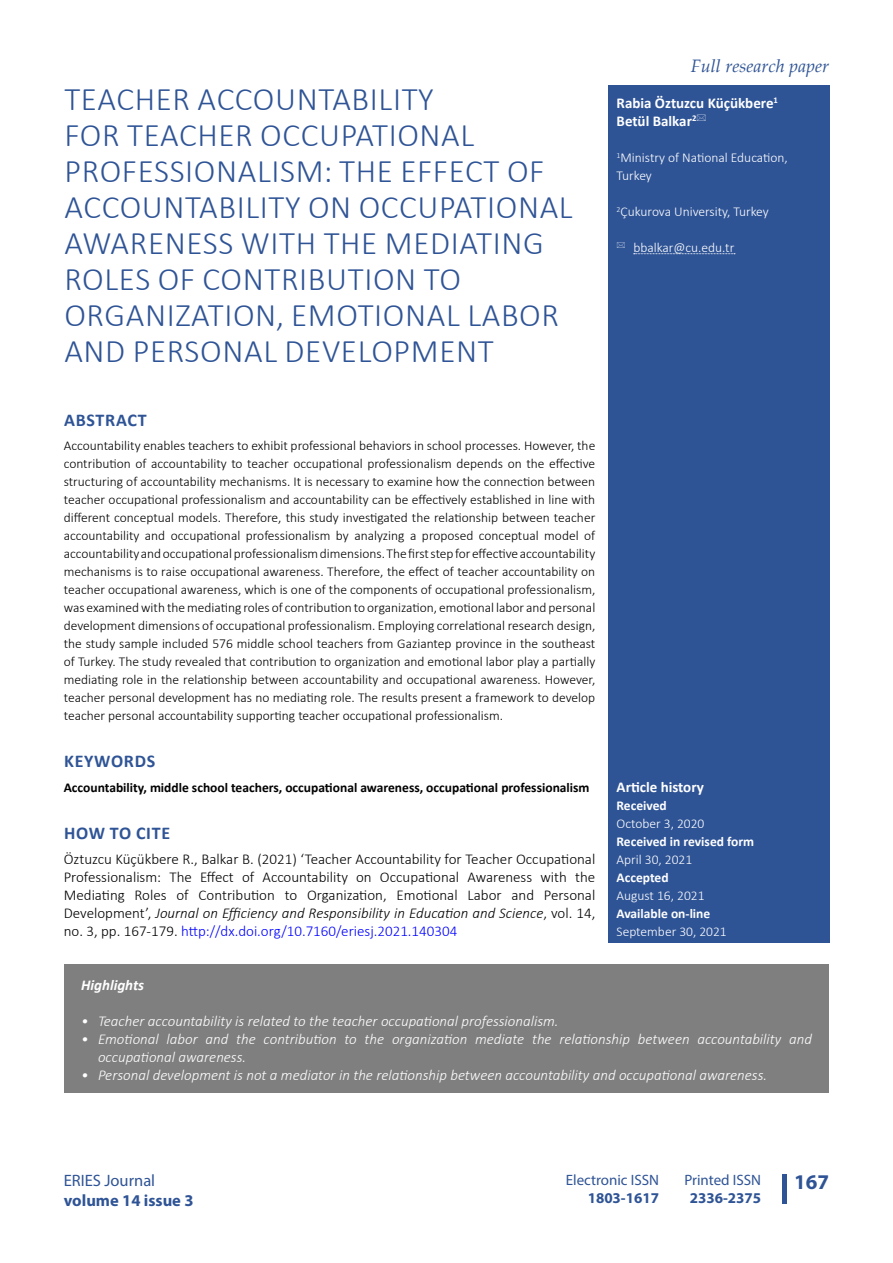
<style>
.page{position:relative;width:893px;height:1263px;background:#fff}
.page>*{position:absolute;margin:0;border:0;box-sizing:border-box;transform-origin:0 0}
.t1{font:300 33px/36px "Calibri";letter-spacing:.02em;color:#2f5496}
.t2{font:700 21px "Myriad Pro";color:#2f5496}
.t3{font:700 18px "Calibri";letter-spacing:.04em;color:#2f5496}
.t4{font:italic 18px "Palatino Linotype";color:#2f5496}
.t5{font:700 16.5px "Myriad Pro";color:#2f5496}
.t6{font:16.5px "Myriad Pro";color:#2f5496}
.t7{font:300 15px/18px "Calibri";color:#000;text-align:justify}
.t8{font:italic 300 15px/18px "Calibri";color:#fff}
.t9{font:700 15px/18px "Calibri";color:#fff}
.t10{font:15px "Myriad Pro";color:#2f5496}
.t11{font:700 15px "Myriad Pro";color:#2f5496}
.t12{font:italic 700 15px "Calibri";color:#fff}
.t13{font:300 13.5px/18px "Calibri";color:#000;text-align:justify}
.t14{font:300 13.5px/18px "Calibri";color:#fff}
.t15{font:700 13.5px "Calibri";color:#000}
.t16{font:700 13.5px "Calibri";color:#fff}
.s1{font-style:italic}
.s2{color:#00f}
</style>
<div class="page">
<div style="left:782px;top:1174px;width:5px;height:29px;background:#2f5496"></div>
<div style="left:608px;top:85px;width:221px;height:858px;background:#2f5496"></div>
<svg style="left:634px;top:253px;width:101px;height:1px"></svg>
<div style="left:64px;top:964px;width:765px;height:129px;background:#7f7f7f"></div>
<h1 class="t1" style="left:64px;top:81px;width:510px">TEACHER ACCOUNTABILITY<br>FOR TEACHER OCCUPATIONAL<br>PROFESSIONALISM: THE EFFECT OF<br>ACCOUNTABILITY ON OCCUPATIONAL<br>AWARENESS WITH THE MEDIATING<br>ROLES OF CONTRIBUTION TO<br>ORGANIZATION, EMOTIONAL LABOR<br>AND PERSONAL DEVELOPMENT</h1>
<h3 class="t3" style="left:64px;top:407px;width:84px">ABSTRACT</h3>
<p class="t13" style="left:64px;top:436px;width:533px">Accountability enables teachers to exhibit professional behaviors in school processes. However, the contribution of accountability to teacher occupational professionalism depends on the effective structuring of accountability mechanisms. It is necessary to examine how the connection between teacher occupational professionalism and accountability can be effectively established in line with different conceptual models. Therefore, this study investigated the relationship between teacher accountability and occupational professionalism by analyzing a proposed conceptual model of accountability and occupational professionalism dimensions. The first step for effective accountability mechanisms is to raise occupational awareness. Therefore, the effect of teacher accountability on teacher occupational awareness, which is one of the components of occupational professionalism, was examined with the mediating roles of contribution to organization, emotional labor and personal development dimensions of occupational professionalism. Employing correlational research design, the study sample included 576 middle school teachers from Gaziantep province in the southeast of Turkey. The study revealed that contribution to organization and emotional labor play a partially mediating role in the relationship between accountability and occupational awareness. However, teacher personal development has no mediating role. The results present a framework to develop teacher personal accountability supporting teacher occupational professionalism.</p>
<h3 class="t3" style="left:64px;top:748px;width:93px">KEYWORDS</h3>
<p class="t15" style="left:64px;top:778px;width:527px">Accountability, middle school teachers, occupational awareness, occupational professionalism</p>
<h3 class="t3" style="left:64px;top:820px;width:108px">HOW TO CITE</h3>
<p class="t7" style="left:64px;top:850px;width:533px">Öztuzcu Küçükbere R., Balkar B. (2021) ‘Teacher Accountability for Teacher Occupational Professionalism: The Effect of Accountability on Occupational Awareness with the Mediating Roles of Contribution to Organization, Emotional Labor and Personal Development’, <span class="s1">Journal on Efficiency and Responsibility in Education and Science</span>, vol. 14, no. 3, pp. 167-179. <span class="s2">http://dx.doi.org/10.7160/eriesj.2021.140304</span></p>
<h3 class="t4" style="left:691px;top:53px;width:140px">Full research paper</h3>
<p class="t9" style="left:617px;top:94px;width:163px">Rabia Öztuzcu Küçükbere<sup>1<br></sup>Betül Balkar<sup>2</sup></p>
<p class="t14" style="left:617px;top:148px;width:173px"><sup>1</sup>Ministry of National Education,<br>Turkey</p>
<p class="t14" style="left:617px;top:202px;width:154px"><sup>2</sup>Çukurova University, Turkey</p>
<p class="t14" style="left:633px;top:238px;width:102px">bbalkar@cu.edu.tr</p>
<p class="t9" style="left:617px;top:778px;width:89px">Article history</p>
<p class="t16" style="left:617px;top:796px;width:52px">Received</p>
<p class="t14" style="left:617px;top:814px;width:89px">October 3, 2020</p>
<p class="t16" style="left:617px;top:832px;width:139px">Received in revised form</p>
<p class="t14" style="left:617px;top:850px;width:77px">April 30, 2021</p>
<p class="t16" style="left:617px;top:868px;width:54px">Accepted</p>
<p class="t14" style="left:617px;top:886px;width:89px">August 16, 2021</p>
<p class="t16" style="left:617px;top:904px;width:95px">Available on-line</p>
<p class="t14" style="left:617px;top:922px;width:112px">September 30, 2021</p>
<p class="t12" style="left:81px;top:974px;width:65px">Highlights</p>
<p class="t8" style="left:81px;top:1012px;width:479px">• Teacher accountability is related to the teacher occupational professionalism.</p>
<p class="t8" style="left:98px;top:1030px;width:715px;text-indent:-17px">• Emotional labor and the contribution to the organization mediate the relationship between accountability and occupational awareness.</p>
<p class="t8" style="left:81px;top:1066px;width:688px">• Personal development is not a mediator in the relationship between accountability and occupational awareness.</p>
<p class="t6" style="left:64px;top:1170px;width:93px">ERIES Journal</p>
<p class="t5" style="left:64px;top:1189px;width:131px">volume 14 issue 3</p>
<p class="t10" style="left:566px;top:1171px;width:95px">Electronic ISSN</p>
<h2 class="t2" style="left:794px;top:1169px;width:36px">167</h2>
<p class="t11" style="left:588px;top:1188px;width:73px">1803-1617</p>
<p class="t10" style="left:684px;top:1171px;width:78px">Printed ISSN</p>
<p class="t11" style="left:690px;top:1188px;width:73px">2336-2375</p>
</div>
